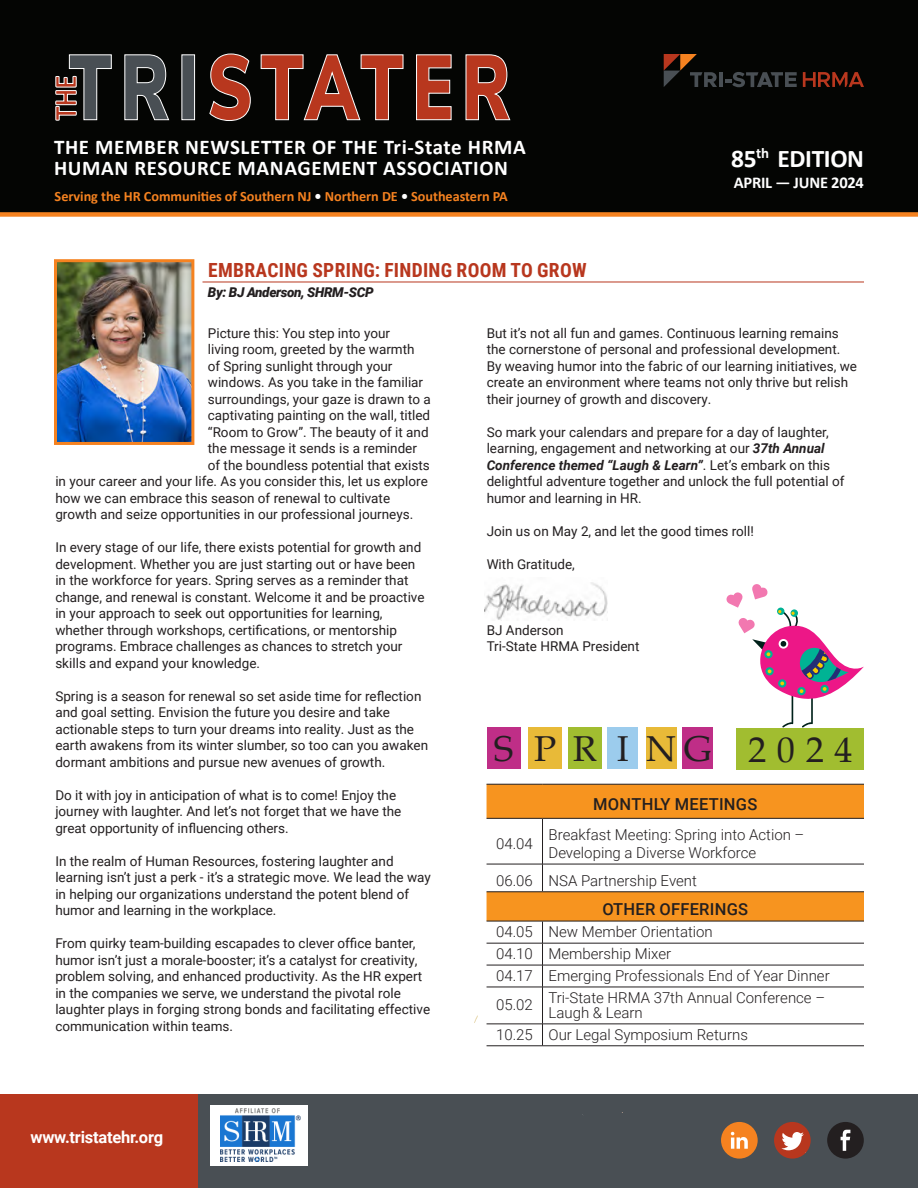
<style>
.page{position:relative;width:918px;height:1188px;background:#fff}
.page>*{position:absolute;margin:0;border:0;box-sizing:border-box;transform-origin:0 0}
.t1{font:36px "Book Antiqua";letter-spacing:.3em;color:#231f20}
.t2{font:700 25.5px "Calibri";letter-spacing:-.015em;color:#fff}
.t3{font:700 21px "Calibri";letter-spacing:.03em;color:#fff}
.t4{font:700 19.5px "Roboto Condensed";letter-spacing:.015em;color:#b8371e}
.t5{font:500 16.5px "Roboto";letter-spacing:.015em;color:#231f20}
.t6{font:700 16.5px "Roboto";letter-spacing:-.015em;color:#fff}
.t7{font:700 16.5px "Calibri";letter-spacing:-.015em;color:#fff}
.t8{font:300 15px/18px "Roboto";color:#231f20}
.t9{font:700 14.25px "Calibri";letter-spacing:-.005em;color:#f58220}
.t10{font:13.5px/16.5px "Roboto";color:#231f20}
.t11{font:italic 900 13.5px "Roboto";letter-spacing:-.03em;color:#231f20}
.s1{color:#fff}
.s2{font-weight:700;font-style:italic}
</style>
<div class="page">
<div style="left:0;top:0;width:918px;height:214px;background:#040503"></div>
<div style="left:0;top:1094px;width:199px;height:94px;background:#b8371e"></div>
<div style="left:199px;top:1094px;width:719px;height:94px;background:#494f54"></div>
<img style="left:58px;top:263px;width:132px;height:178px">
<div style="left:54px;top:259px;width:140px;height:186px;border:3px solid #f58220"></div>
<div style="left:721px;top:1122px;width:37px;height:37px;background:#f58220;border-radius:50%"></div>
<svg style="left:731px;top:1132px;width:17px;height:17px"></svg>
<svg style="left:774px;top:1122px;width:37px;height:37px"></svg>
<div style="left:827px;top:1122px;width:37px;height:37px;background:#231f20;border-radius:50%"></div>
<svg style="left:841px;top:1130px;width:9px;height:21px"></svg>
<hr style="left:719px;top:72px;width:4px;height:15px;background:#494f54">
<svg style="left:664px;top:54px;width:53px;height:33px"></svg>
<svg style="left:725px;top:72px;width:72px;height:15px"></svg>
<svg style="left:803px;top:72px;width:61px;height:15px"></svg>
<svg style="left:209px;top:53px;width:302px;height:68px"></svg>
<svg style="left:55px;top:54px;width:140px;height:67px"></svg>
<div style="left:0;top:212px;width:918px;height:5px;background:#f58220"></div>
<div style="left:211px;top:1105px;width:97px;height:61px;background:#fff"></div>
<img style="left:221px;top:1109px;width:80px;height:52px">
<hr style="left:202px;top:282px;width:662px;height:1px;background:#b8371e">
<img style="left:484px;top:582px;width:124px;height:39px">
<svg style="left:474px;top:1015px;width:4px;height:8px"></svg>
<svg style="left:487px;top:785px;width:377px;height:136px"></svg>
<hr style="left:542px;top:819px;width:1px;height:45px;background:#231f20">
<hr style="left:487px;top:864px;width:56px;height:1px;background:#231f20">
<hr style="left:543px;top:864px;width:321px;height:1px;background:#231f20">
<svg style="left:542px;top:864px;width:1px;height:27px"></svg>
<hr style="left:487px;top:943px;width:56px;height:1px;background:#231f20">
<hr style="left:543px;top:943px;width:321px;height:1px;background:#231f20">
<hr style="left:487px;top:965px;width:56px;height:1px;background:#231f20">
<hr style="left:543px;top:965px;width:321px;height:1px;background:#231f20">
<svg style="left:542px;top:922px;width:1px;height:65px"></svg>
<hr style="left:487px;top:987px;width:56px;height:1px;background:#231f20">
<hr style="left:543px;top:987px;width:321px;height:1px;background:#231f20">
<hr style="left:542px;top:987px;width:1px;height:37px;background:#231f20">
<hr style="left:487px;top:1024px;width:56px;height:1px;background:#231f20">
<hr style="left:543px;top:1024px;width:321px;height:1px;background:#231f20">
<svg style="left:542px;top:1025px;width:1px;height:21px"></svg>
<hr style="left:487px;top:1046px;width:56px;height:1px;background:#231f20">
<hr style="left:543px;top:1046px;width:321px;height:1px;background:#231f20">
<hr style="left:487px;top:784px;width:56px;height:1px;background:#231f20">
<hr style="left:543px;top:784px;width:321px;height:1px;background:#231f20">
<hr style="left:487px;top:818px;width:56px;height:1px;background:#231f20">
<hr style="left:543px;top:818px;width:321px;height:1px;background:#231f20">
<hr style="left:487px;top:891px;width:56px;height:1px;background:#231f20">
<hr style="left:543px;top:891px;width:321px;height:1px;background:#231f20">
<hr style="left:487px;top:921px;width:56px;height:1px;background:#231f20">
<hr style="left:543px;top:921px;width:321px;height:1px;background:#231f20">
<div style="left:487px;top:728px;width:33px;height:41px;background:#bf2e87"></div>
<div style="left:529px;top:728px;width:33px;height:41px;background:#e8ba38"></div>
<div style="left:568px;top:728px;width:34px;height:41px;background:#a1bd30"></div>
<div style="left:608px;top:728px;width:30px;height:41px;background:#9ccced"></div>
<div style="left:646px;top:728px;width:31px;height:41px;background:#e8ba38"></div>
<div style="left:683px;top:728px;width:30px;height:41px;background:#bf2e87"></div>
<div style="left:737px;top:729px;width:127px;height:41px;background:#a1bd30"></div>
<svg style="left:726px;top:584px;width:138px;height:144px"></svg>
<p class="t3" style="left:54px;top:132px;width:473px">THE MEMBER NEWSLETTER OF THE Tri-State HRMA</p>
<p class="t3" style="left:54px;top:153px;width:456px">HUMAN RESOURCE MANAGEMENT ASSOCIATION</p>
<p class="t9" style="left:55px;top:186px;width:455px">Serving the HR Communities of Southern NJ <span class="s1">•</span> Northern DE <span class="s1">•</span> Southeastern PA</p>
<p class="t4" style="left:208px;top:256px;width:380px">EMBRACING SPRING: FINDING ROOM TO GROW</p>
<p class="t11" style="left:208px;top:283px;width:167px">By: BJ Anderson, SHRM-SCP</p>
<p class="t2" style="left:731px;top:140px;width:134px">85<sup>th</sup> EDITION</p>
<p class="t7" style="left:734px;top:171px;width:132px">APRIL — JUNE 2024</p>
<p class="t10" style="left:208px;top:324px;width:184px">Picture this: You step into your</p>
<p class="t10" style="left:208px;top:341px;width:208px">living room, greeted by the warmth</p>
<p class="t10" style="left:208px;top:357px;width:186px">of Spring sunlight through your</p>
<p class="t10" style="left:208px;top:374px;width:217px">windows. As you take in the familiar</p>
<p class="t10" style="left:208px;top:390px;width:224px">surroundings, your gaze is drawn to a</p>
<p class="t10" style="left:208px;top:407px;width:224px">captivating painting on the wall, titled</p>
<p class="t10" style="left:208px;top:423px;width:222px">“Room to Grow”. The beauty of it and</p>
<p class="t10" style="left:208px;top:440px;width:211px">the message it sends is a reminder</p>
<p class="t10" style="left:208px;top:456px;width:223px">of the boundless potential that exists</p>
<p class="t10" style="left:55px;top:473px;width:374px">in your career and your life. As you consider this, let us explore</p>
<p class="t10" style="left:55px;top:489px;width:336px">how we can embrace this season of renewal to cultivate</p>
<p class="t10" style="left:55px;top:506px;width:359px">growth and seize opportunities in our professional journeys.</p>
<p class="t10" style="left:55px;top:539px;width:371px">In every stage of our life, there exists potential for growth and development. Whether you are just starting out or have been in the workforce for years. Spring serves as a reminder that change, and renewal is constant. Welcome it and be proactive in your approach to seek out opportunities for learning, whether through workshops, certifications, or mentorship programs. Embrace challenges as chances to stretch your skills and expand your knowledge.</p>
<p class="t10" style="left:55px;top:687px;width:374px">Spring is a season for renewal so set aside time for reflection and goal setting. Envision the future you desire and take actionable steps to turn your dreams into reality. Just as the earth awakens from its winter slumber, so too can you awaken dormant ambitions and pursue new avenues of growth.</p>
<p class="t10" style="left:55px;top:786px;width:348px">Do it with joy in anticipation of what is to come! Enjoy the journey with laughter. And let’s not forget that we have the great opportunity of influencing others.</p>
<p class="t10" style="left:55px;top:852px;width:377px">In the realm of Human Resources, fostering laughter and learning isn’t just a perk - it’s a strategic move. We lead the way in helping our organizations understand the potent blend of humor and learning in the workplace.</p>
<p class="t10" style="left:55px;top:935px;width:376px">From quirky team-building escapades to clever office banter, humor isn’t just a morale-booster; it’s a catalyst for creativity, problem solving, and enhanced productivity. As the HR expert in the companies we serve, we understand the pivotal role laughter plays in forging strong bonds and facilitating effective communication within teams.</p>
<p class="t6" style="left:30px;top:1126px;width:134px">www.tristatehr.org</p>
<p class="t10" style="left:487px;top:324px;width:372px">But it’s not all fun and games. Continuous learning remains the cornerstone of personal and professional development.<br>By weaving humor into the fabric of our learning initiatives, we create an environment where teams not only thrive but relish their journey of growth and discovery.</p>
<p class="t10" style="left:487px;top:423px;width:359px">So mark your calendars and prepare for a day of laughter, learning, engagement and networking at our <span class="s2">37th Annual Conference themed “Laugh &amp; Learn”</span>. Let’s embark on this delightful adventure together and unlock the full potential of humor and learning in HR.</p>
<p class="t10" style="left:487px;top:522px;width:269px">Join us on May 2, and let the good times roll!</p>
<p class="t10" style="left:487px;top:555px;width:90px">With Gratitude,</p>
<p class="t10" style="left:487px;top:621px;width:78px">BJ Anderson</p>
<p class="t10" style="left:487px;top:638px;width:154px">Tri-State HRMA President</p>
<p class="t1" style="left:494px;top:724px;width:20px">S</p>
<p class="t1" style="left:534px;top:724px;width:23px">P</p>
<p class="t1" style="left:573px;top:724px;width:26px">R</p>
<p class="t1" style="left:617px;top:724px;width:14px">I</p>
<p class="t1" style="left:646px;top:724px;width:67px">NG</p>
<p class="t1" style="left:748px;top:725px;width:106px">2024</p>
<p class="t5" style="left:593px;top:792px;width:166px">MONTHLY MEETINGS</p>
<p class="t8" style="left:496px;top:834px;width:38px">04.04</p>
<p class="t8" style="left:549px;top:825px;width:257px">Breakfast Meeting: Spring into Action –<br>Developing a Diverse Workforce</p>
<p class="t8" style="left:496px;top:871px;width:38px">06.06</p>
<p class="t8" style="left:549px;top:871px;width:150px">NSA Partnership Event</p>
<p class="t5" style="left:602px;top:898px;width:147px">OTHER OFFERINGS</p>
<p class="t8" style="left:496px;top:922px;width:38px">04.05</p>
<p class="t8" style="left:549px;top:922px;width:166px">New Member Orientation</p>
<p class="t8" style="left:496px;top:944px;width:38px">04.10</p>
<p class="t8" style="left:549px;top:944px;width:124px">Membership Mixer</p>
<p class="t8" style="left:496px;top:966px;width:38px">04.17</p>
<p class="t8" style="left:549px;top:966px;width:283px">Emerging Professionals End of Year Dinner</p>
<p class="t8" style="left:496px;top:995px;width:38px">05.02</p>
<p class="t8" style="left:549px;top:989px;width:278px;line-height:15px">Tri-State HRMA 37th Annual Conference –<br>Laugh &amp; Learn</p>
<p class="t8" style="left:496px;top:1025px;width:38px">10.25</p>
<p class="t8" style="left:549px;top:1025px;width:201px">Our Legal Symposium Returns</p>
</div>
